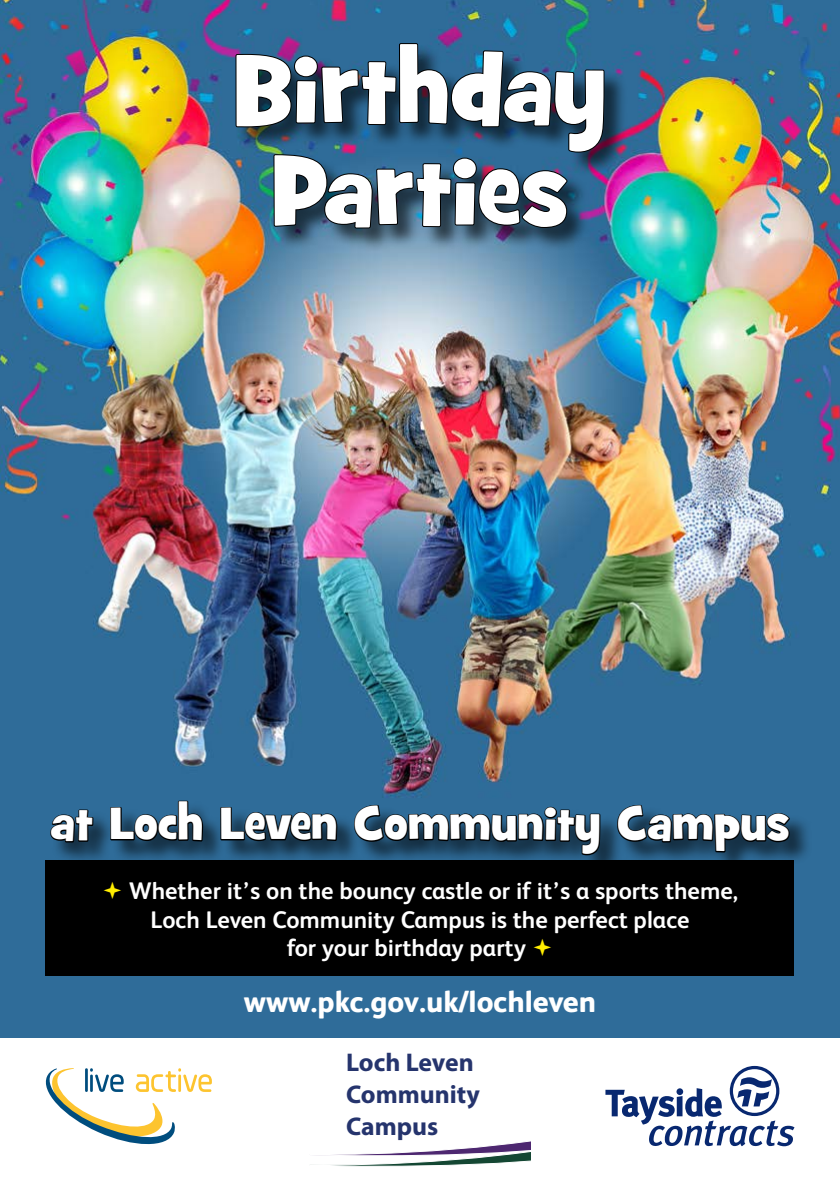
<style>
.page{position:relative;width:840px;height:1191px;background:#fff}
.page>*{position:absolute;margin:0;border:0;box-sizing:border-box;transform-origin:0 0}
.t1{font:94px/102px "Grilled Cheese BTN";letter-spacing:.01em;color:#fff;text-align:center}
.t2{font:46px "Grilled Cheese BTN";letter-spacing:.01em;color:#fff}
.t3{font:800 30px "FS Albert";color:#fff}
.t4{font:700 25.6px/32px "Myriad Pro";color:#25346d}
.t5{font:700 24px "FS Albert";color:#fff}
</style>
<div class="page">
<img style="left:0;top:0;width:839px;height:1037px">
<div style="left:51px;top:801px;width:761px;height:77px;background:#000;opacity:.6"></div>
<svg style="left:46px;top:755px;width:166px;height:390px"></svg>
<img style="left:219px;top:0;width:575px;height:1167px">
<h1 class="t1" style="left:234px;top:42px;width:373px">Birthday<br>Parties</h1>
<h2 class="t2" style="left:50px;top:794px;width:740px">at Loch Leven Community Campus</h2>
<p class="t5" style="left:129px;top:876px;width:610px">Whether it’s on the bouncy castle or if it’s a sports theme,</p>
<p class="t5" style="left:150px;top:905px;width:540px">Loch Leven Community Campus is the perfect place</p>
<p class="t5" style="left:286px;top:934px;width:241px">for your birthday party</p>
<p class="t3" style="left:244px;top:984px;width:353px">www.pkc.gov.uk/lochleven</p>
<p class="t4" style="left:346px;top:1045px;width:135px">Loch Leven<br>Community<br>Campus</p>
</div>
